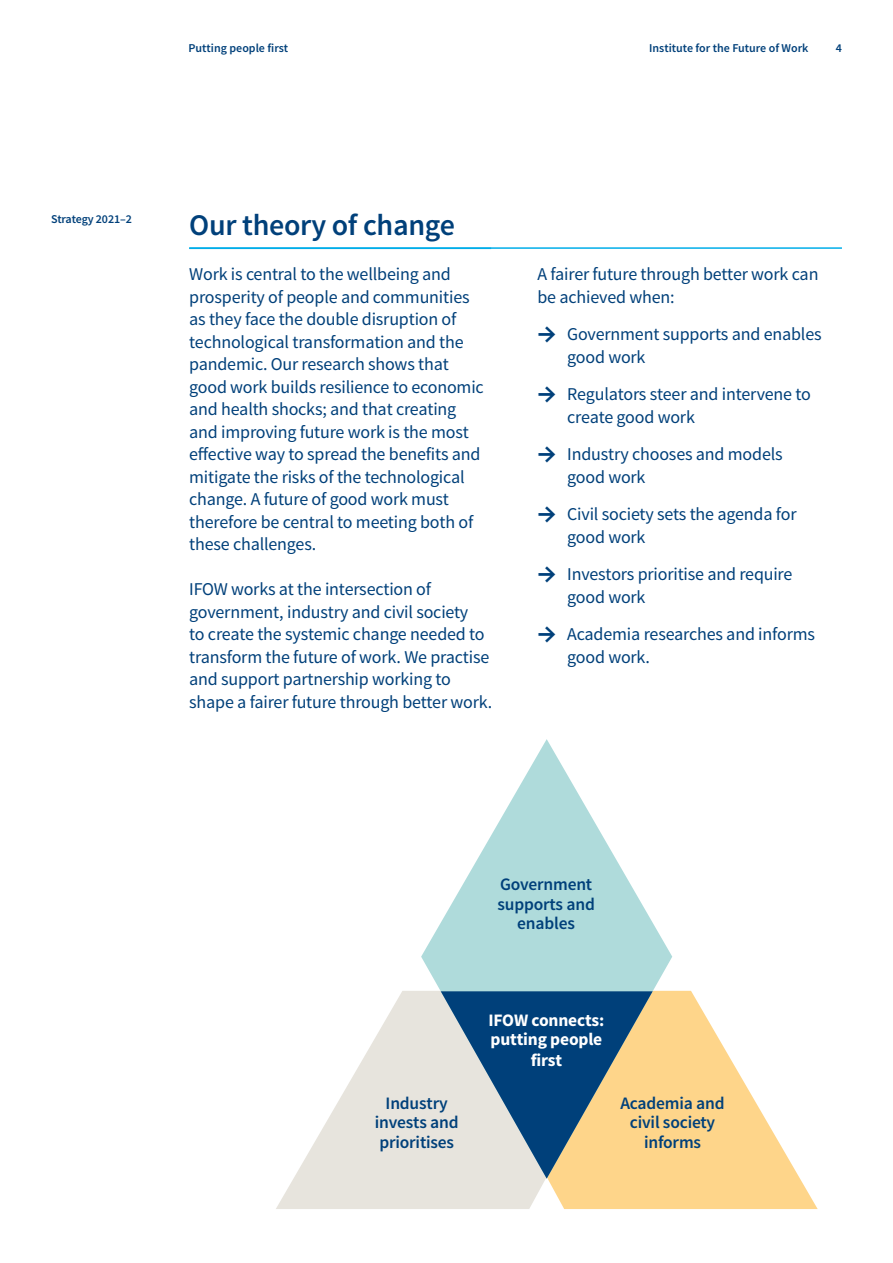
<style>
.page{position:relative;width:893px;height:1263px;background:#fff}
.page>*{position:absolute;margin:0;border:0;box-sizing:border-box;transform-origin:0 0}
.t1{font:600 30px "Source Sans Pro";letter-spacing:-.01em;color:#00407a}
.t2{font:18px/22.5px "Source Sans Pro";letter-spacing:-.01em;color:#00407a}
.t3{font:600 17.55px/19.5px "Source Sans Pro";letter-spacing:-.01em;color:#00407a;text-align:center}
.t4{font:700 17.55px/21.3px "Source Sans Pro";letter-spacing:-.01em;color:#fff;text-align:center}
.t5{font:600 12px "Source Sans Pro";color:#00407a}
.s1{font-weight:600;font-size:30px}
</style>
<div class="page">
<svg style="left:276px;top:991px;width:271px;height:218px;fill:#e7e4dd"></svg>
<svg style="left:547px;top:991px;width:271px;height:218px;fill:#fed58a"></svg>
<svg style="left:421px;top:739px;width:251px;height:439px"></svg>
<svg style="left:441px;top:991px;width:212px;height:187px;background:#788e96"></svg>
<hr style="left:189px;top:247px;width:653px;height:2px;background:#00ade9">
<p class="t5" style="left:189px;top:40px;width:101px">Putting people first</p>
<p class="t5" style="left:649px;top:40px;width:161px">Institute for the Future of Work</p>
<p class="t5" style="left:836px;top:40px;width:8px">4</p>
<p class="t5" style="left:51px;top:211px;width:82px">Strategy 2021–2</p>
<p class="t1" style="left:189px;top:206px;width:267px">Our theory of change</p>
<p class="t2" style="left:189px;top:263px;width:282px">Work is central to the wellbeing and prosperity of people and communities</p>
<p class="t2" style="left:189px;top:308px;width:296px">as they face the double disruption of technological transformation and the pandemic. Our research shows that good work builds resilience to economic and health shocks; and that creating and improving future work is the most effective way to spread the benefits and mitigate the risks of the technological change. A future of good work must therefore be central to meeting both of these challenges.</p>
<p class="t2" style="left:189px;top:578px;width:305px">IFOW works at the intersection of government, industry and civil society<br>to create the systemic change needed to transform the future of work. We practise and support partnership working to shape a fairer future through better work.</p>
<p class="t2" style="left:537px;top:263px;width:283px">A fairer future through better work can</p>
<p class="t2" style="left:537px;top:286px;width:139px">be achieved when:</p>
<p class="t2" style="left:537px;top:323px;width:286px"><span class="s1">→</span> Government supports and enables</p>
<p class="t2" style="left:567px;top:346px;width:80px">good work</p>
<p class="t2" style="left:537px;top:383px;width:275px"><span class="s1">→</span> Regulators steer and intervene to</p>
<p class="t2" style="left:567px;top:406px;width:129px">create good work</p>
<p class="t2" style="left:537px;top:443px;width:247px"><span class="s1">→</span> Industry chooses and models</p>
<p class="t2" style="left:567px;top:466px;width:80px">good work</p>
<p class="t2" style="left:537px;top:503px;width:261px"><span class="s1">→</span> Civil society sets the agenda for</p>
<p class="t2" style="left:567px;top:526px;width:80px">good work</p>
<p class="t2" style="left:537px;top:563px;width:256px"><span class="s1">→</span> Investors prioritise and require</p>
<p class="t2" style="left:567px;top:586px;width:80px">good work</p>
<p class="t2" style="left:537px;top:623px;width:279px"><span class="s1">→</span> Academia researches and informs</p>
<p class="t2" style="left:567px;top:646px;width:84px">good work.</p>
<p class="t3" style="left:497px;top:875px;width:99px">Government supports and enables</p>
<p class="t3" style="left:386px;top:1094px;width:64px">Industry</p>
<p class="t3" style="left:375px;top:1113px;width:85px">invests and</p>
<p class="t3" style="left:379px;top:1132px;width:76px">prioritises</p>
<p class="t4" style="left:488px;top:1010px;width:118px">IFOW connects:</p>
<p class="t4" style="left:491px;top:1029px;width:113px">putting people first</p>
<p class="t3" style="left:620px;top:1094px;width:106px">Academia and</p>
<p class="t3" style="left:630px;top:1113px;width:87px">civil society</p>
<p class="t3" style="left:644px;top:1132px;width:59px">informs</p>
</div>
